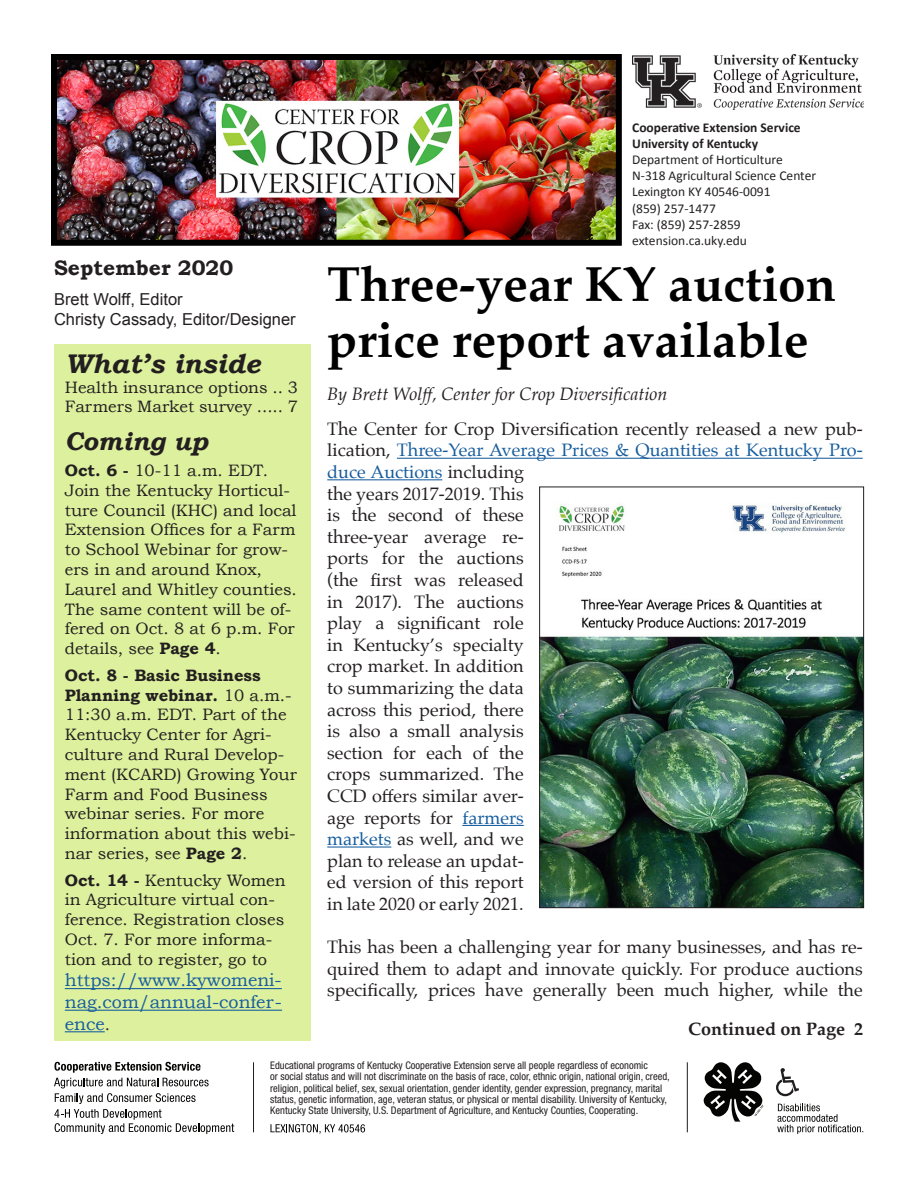
<style>
.page{position:relative;width:918px;height:1188px;background:#fff}
.page>*{position:absolute;margin:0;border:0;box-sizing:border-box;transform-origin:0 0}
.t1{font:700 49.5px/55.5px "Palatino";color:#000}
.t2{font:italic 700 27px "Bookman Old Style";color:#231f20}
.t3{font:italic 700 25.5px "Bookman Old Style";color:#231f20}
.t4{font:700 21px "Bookman Old Style";color:#231f20}
.t5{font:18px/21.6px "Palatino";color:#231f20}
.t6{font:18px/21.6px "Bookman Old Style";color:#175d9e;text-align:justify}
.t7{font:italic 18px "Palatino";color:#231f20}
.t8{font:700 18px "Palatino";color:#231f20}
.t9{font:16.5px/19.8px "Bookman Old Style";color:#231f20}
.t10{font:16.5px "Arial";color:#231f20}
.t11{font:13.5px/16.2px "Calibri";color:#231f20}
.t12{font:condensed 10.5px/11.2px "Helvetica Neue LT Std";color:#231f20}
.s1{font-weight:700}
.s2{font-size:16.5px;color:#231f20}
.s3{color:#175d9e}
</style>
<div class="page">
<hr style="left:397px;top:458px;width:466px;height:1px;background:#175d9e">
<hr style="left:327px;top:479px;width:115px;height:1px;background:#175d9e">
<hr style="left:462px;top:825px;width:62px;height:1px;background:#175d9e">
<hr style="left:327px;top:847px;width:64px;height:1px;background:#175d9e">
<div style="left:54px;top:345px;width:257px;height:696px;background:#dcf09d"></div>
<hr style="left:65px;top:988px;width:217px;height:1px;background:#175d9e">
<hr style="left:65px;top:1010px;width:217px;height:1px;background:#175d9e">
<hr style="left:65px;top:1031px;width:40px;height:1px;background:#175d9e">
<img style="left:632px;top:54px;width:232px;height:56px">
<img style="left:58px;top:61px;width:557px;height:178px">
<div style="left:51px;top:54px;width:571px;height:192px;border:6px solid #000"></div>
<div style="left:776px;top:1079px;width:19px;height:17px;border:2px solid #201d1e;border-radius:50%"></div>
<svg style="left:779px;top:1068px;width:20px;height:26px"></svg>
<svg style="left:54px;top:1062px;width:180px;height:72px"></svg>
<svg style="left:270px;top:1124px;width:95px;height:10px"></svg>
<svg style="left:777px;top:1104px;width:86px;height:30px"></svg>
<hr style="left:253px;top:1062px;width:1px;height:70px;background:#201d1e">
<hr style="left:687px;top:1062px;width:1px;height:70px;background:#201d1e">
<svg style="left:703px;top:1062px;width:60px;height:60px"></svg>
<img style="left:541px;top:503px;width:321px;height:403px">
<div style="left:539px;top:487px;width:325px;height:421px;border:1px solid #231f20"></div>
<p class="t4" style="left:54px;top:256px;width:181px">September 2020</p>
<p class="t10" style="left:54px;top:288px;width:130px">Brett Wolff, Editor</p>
<p class="t10" style="left:54px;top:308px;width:243px">Christy Cassady, Editor/Designer</p>
<p class="t2" style="left:65px;top:348px;width:197px">What’s inside</p>
<p class="t9" style="left:65px;top:377px;width:235px">Health insurance options .. 3</p>
<p class="t9" style="left:65px;top:397px;width:235px">Farmers Market survey ..... 7</p>
<p class="t3" style="left:65px;top:425px;width:145px">Coming up</p>
<p class="t9" style="left:65px;top:461px;width:234px"><span class="s1">Oct. 6 -</span> 10-11 a.m. EDT.<br>Join the Kentucky Horticul&shy;ture Council (KHC) and local<br>Extension Offices for a Farm to School Webinar for grow&shy;ers in and around Knox,<br>Laurel and Whitley counties.<br>The same content will be of&shy;fered on Oct. 8 at 6 p.m. For details, see <span class="s1">Page 4</span>.</p>
<p class="t9" style="left:65px;top:665px;width:234px"><span class="s1">Oct. 8 - Basic Business<br>Planning webinar.</span> 10 a.m.-<br>11:30 a.m. EDT. Part of the<br>Kentucky Center for Agri&shy;culture and Rural Develop&shy;ment (KCARD) Growing Your<br>Farm and Food Business webinar series. For more information about this webi&shy;nar series, see <span class="s1">Page 2</span>.</p>
<p class="t9" style="left:65px;top:870px;width:222px"><span class="s1">Oct. 14 -</span> Kentucky Women in Agriculture virtual con&shy;ference. Registration closes<br>Oct. 7. For more informa&shy;tion and to register, go to</p>
<p class="t6" style="left:65px;top:969px;width:219px">https://www.kywomeni&shy;nag.com/annual-confer&shy;ence<span class="s2">.</span></p>
<p class="t11" style="left:632px;top:119px;width:185px"><span class="s1">Cooperative Extension Service<br>University of Kentucky<br></span>Department of Horticulture<br>N-318 Agricultural Science Center<br>Lexington KY 40546-0091<br>(859) 257-1477<br>Fax: (859) 257-2859 extension.ca.uky.edu</p>
<p class="t1" style="left:327px;top:255px;width:510px">Three-year KY auction price report available</p>
<p class="t7" style="left:327px;top:378px;width:342px">By Brett Wolff, Center for Crop Diversification</p>
<p class="t5" style="left:327px;top:418px;width:537px">The Center for Crop Diversification recently released a new pub&shy;lication, <span class="s3">Three-Year Average Prices &amp; Quantities at Kentucky Pro&shy;duce Auctions</span> including<br>the years 2017-2019. This<br>is the second of these<br>three-year average re-<br>ports for the auctions<br>(the first was released<br>in 2017). The auctions<br>play a significant role<br>in Kentucky’s specialty<br>crop market. In addition<br>to summarizing the data<br>across this period, there<br>is also a small analysis<br>section for each of the<br>crops summarized. The<br>CCD offers similar aver-<br>age reports for <span class="s3">farmers<br>markets</span> as well, and we<br>plan to release an updat-<br>ed version of this report<br>in late 2020 or early 2021.</p>
<p class="t5" style="left:327px;top:936px;width:537px;text-align:justify">This has been a challenging year for many businesses, and has re&shy;quired them to adapt and innovate quickly. For produce auctions specifically, prices have generally been much higher, while the</p>
<p class="t8" style="left:688px;top:1014px;width:176px">Continued on Page 2</p>
<p class="t12" style="left:270px;top:1060px;width:401px">Educational programs of Kentucky Cooperative Extension serve all people regardless of economic<br>or social status and will not discriminate on the basis of race, color, ethnic origin, national origin, creed, religion, political belief, sex, sexual orientation, gender identity, gender expression, pregnancy, marital status, genetic information, age, veteran status, or physical or mental disability. University of Kentucky, Kentucky State University, U.S. Department of Agriculture, and Kentucky Counties, Cooperating.</p>
</div>
